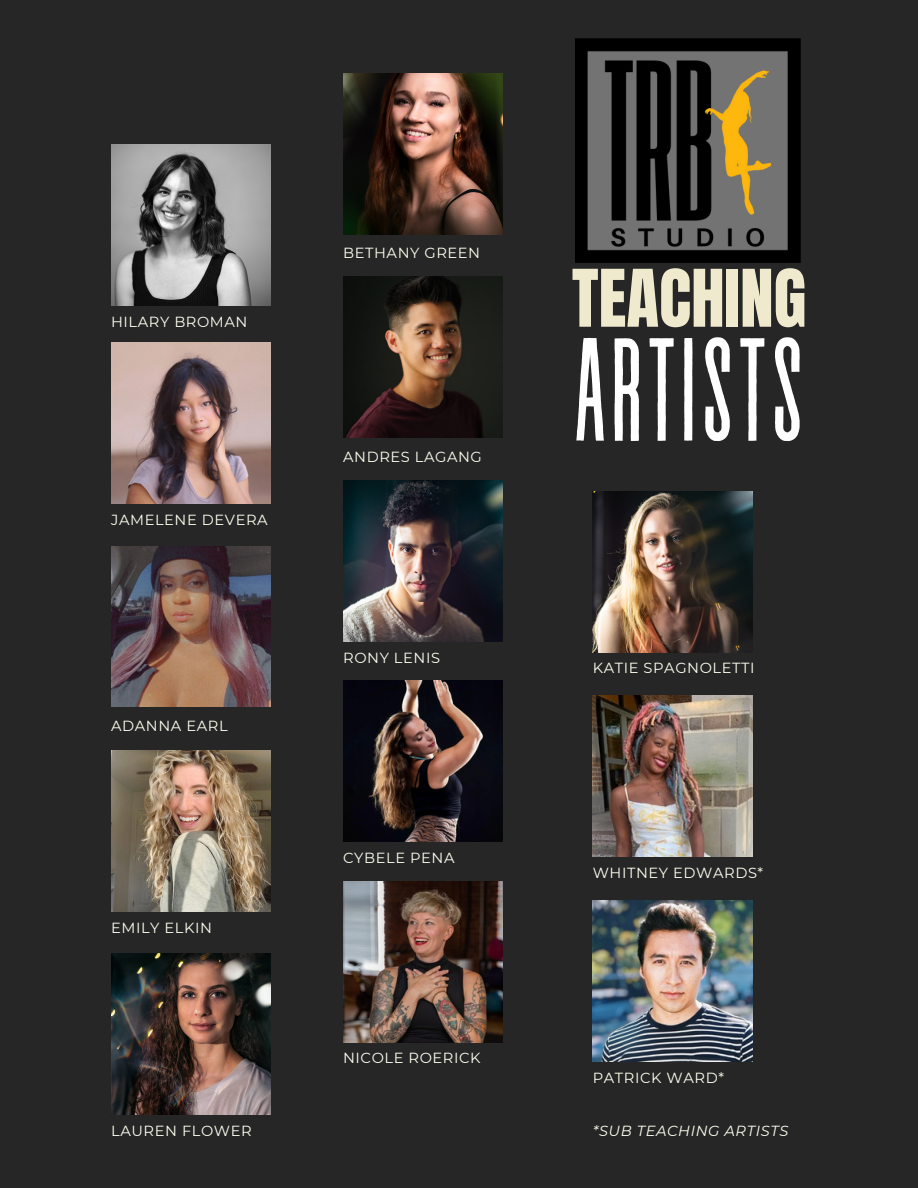
<style>
.page{position:relative;width:918px;height:1188px;background:#262626}
.page>*{position:absolute;margin:0;border:0;box-sizing:border-box;transform-origin:0 0}
.t1{font:146.4px "Revive 80 Tall";letter-spacing:.015em;color:#fff}
.t2{font:67.5px "Anton";color:#efe9ce}
.t3{font:14.7px "Montserrat";letter-spacing:.04em;color:#fcffee}
.t4{font:italic 14.7px "Montserrat";letter-spacing:.04em;color:#fcffee}
</style>
<div class="page">
<img style="left:111px;top:343px;width:160px;height:161px">
<img style="left:343px;top:277px;width:160px;height:160px">
<img style="left:343px;top:480px;width:160px;height:161px">
<img style="left:111px;top:145px;width:160px;height:160px">
<img style="left:343px;top:74px;width:160px;height:161px">
<img style="left:593px;top:491px;width:160px;height:161px">
<img style="left:111px;top:954px;width:160px;height:161px">
<img style="left:111px;top:546px;width:160px;height:161px">
<img style="left:593px;top:696px;width:160px;height:161px">
<img style="left:111px;top:751px;width:160px;height:161px">
<img style="left:343px;top:681px;width:160px;height:161px">
<img style="left:343px;top:881px;width:160px;height:161px">
<img style="left:593px;top:901px;width:160px;height:161px">
<img style="left:575px;top:39px;width:226px;height:224px">
<p class="t3" style="left:111px;top:313px;width:138px">HILARY BROMAN</p>
<p class="t3" style="left:111px;top:511px;width:158px">JAMELENE DEVERA</p>
<p class="t3" style="left:111px;top:716px;width:118px">ADANNA EARL</p>
<p class="t3" style="left:111px;top:919px;width:102px">EMILY ELKIN</p>
<p class="t3" style="left:111px;top:1122px;width:142px">LAUREN FLOWER</p>
<p class="t3" style="left:343px;top:244px;width:138px">BETHANY GREEN</p>
<p class="t3" style="left:343px;top:448px;width:140px">ANDRES LAGANG</p>
<p class="t3" style="left:343px;top:648px;width:98px">RONY LENIS</p>
<p class="t3" style="left:343px;top:849px;width:113px">CYBELE PENA</p>
<p class="t3" style="left:343px;top:1049px;width:139px">NICOLE ROERICK</p>
<p class="t2" style="left:572px;top:250px;width:236px">TEACHING</p>
<p class="t1" style="left:573px;top:315px;width:233px">ARTISTS</p>
<p class="t3" style="left:593px;top:659px;width:163px">KATIE SPAGNOLETTI</p>
<p class="t3" style="left:593px;top:864px;width:172px">WHITNEY EDWARDS*</p>
<p class="t3" style="left:593px;top:1069px;width:133px">PATRICK WARD*</p>
<p class="t4" style="left:593px;top:1122px;width:197px">*SUB TEACHING ARTISTS</p>
</div>
